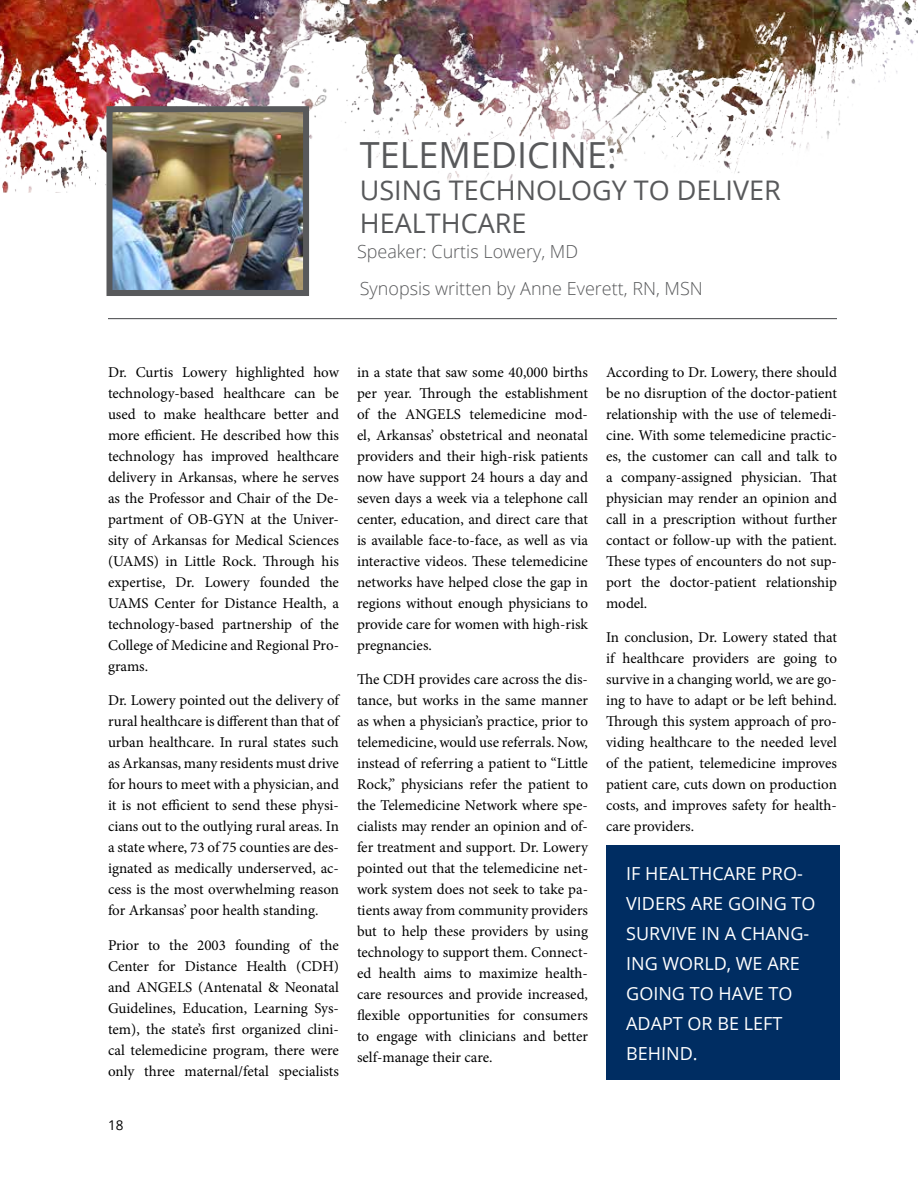
<style>
.page{position:relative;width:918px;height:1188px;background:#fff}
.page>*{position:absolute;margin:0;border:0;box-sizing:border-box;transform-origin:0 0}
.t1{font:36px "Open Sans";color:#58595b}
.t2{font:27px/32.4px "Open Sans";color:#58595b}
.t3{font:18px/30px "Open Sans";color:#fff}
.t4{font:300 18px/36.2px "Open Sans";color:#58595b}
.t5{font:15px/21px "Minion Pro";color:#000;text-align:justify}
.t6{font:13.5px "Open Sans";color:#000}
</style>
<div class="page">
<img style="left:0;top:0;width:918px;height:180px">
<hr style="left:108px;top:318px;width:729px;height:1px;background:#58595b">
<svg style="left:677px;top:178px;width:107px;height:2px"></svg>
<svg style="left:354px;top:136px;width:317px;height:46px"></svg>
<img style="left:113px;top:113px;width:189px;height:176px">
<div style="left:106px;top:106px;width:203px;height:190px;border:6px solid #58595b"></div>
<div style="left:606px;top:846px;width:234px;height:234px;background:#002d62"></div>
<h1 class="t1" style="left:360px;top:130px;width:258px">TELEMEDICINE:</h1>
<h2 class="t2" style="left:360px;top:174px;width:423px">USING TECHNOLOGY TO DELIVER<br>HEALTHCARE</h2>
<p class="t4" style="left:357px;top:233px;width:347px">Speaker: Curtis Lowery, MD<br>Synopsis written by Anne Everett, RN, MSN</p>
<p class="t5" style="left:108px;top:361px;width:233px">Dr. Curtis Lowery highlighted how technology-based healthcare can be used to make healthcare better and more efficient. He described how this technology has improved healthcare delivery in Arkansas, where he serves as the Professor and Chair of the De&shy;partment of OB-GYN at the Univer&shy;sity of Arkansas for Medical Sciences (UAMS) in Little Rock. Through his expertise, Dr. Lowery founded the UAMS Center for Distance Health, a technology-based partnership of the College of Medicine and Regional Pro&shy;grams.</p>
<p class="t5" style="left:108px;top:690px;width:234px">Dr. Lowery pointed out the delivery of rural healthcare is different than that of urban healthcare. In rural states such as Arkansas, many residents must drive for hours to meet with a physician, and it is not efficient to send these physi&shy;cians out to the outlying rural areas. In a state where, 73 of 75 counties are des&shy;ignated as medically underserved, ac&shy;cess is the most overwhelming reason for Arkansas’ poor health standing.</p>
<p class="t5" style="left:108px;top:934px;width:233px">Prior to the 2003 founding of the Center for Distance Health (CDH) and ANGELS (Antenatal &amp; Neonatal Guidelines, Education, Learning Sys&shy;tem), the state’s first organized clini&shy;cal telemedicine program, there were only three maternal/fetal specialists</p>
<p class="t6" style="left:108px;top:1116px;width:17px">18</p>
<p class="t5" style="left:357px;top:361px;width:233px">in a state that saw some 40,000 births per year. Through the establishment of the ANGELS telemedicine mod&shy;el, Arkansas’ obstetrical and neonatal providers and their high-risk patients now have support 24 hours a day and seven days a week via a telephone call center, education, and direct care that is available face-to-face, as well as via interactive videos. These telemedicine networks have helped close the gap in regions without enough physicians to provide care for women with high-risk pregnancies.</p>
<p class="t5" style="left:357px;top:669px;width:233px">The CDH provides care across the dis&shy;tance, but works in the same manner as when a physician’s practice, prior to telemedicine, would use referrals. Now, instead of referring a patient to “Little Rock,” physicians refer the patient to the Telemedicine Network where spe&shy;cialists may render an opinion and of&shy;fer treatment and support. Dr. Lowery pointed out that the telemedicine net&shy;work system does not seek to take pa&shy;tients away from community providers but to help these providers by using technology to support them. Connect&shy;ed health aims to maximize health&shy;care resources and provide increased, flexible opportunities for consumers to engage with clinicians and better self-manage their care.</p>
<p class="t5" style="left:606px;top:361px;width:233px">According to Dr. Lowery, there should be no disruption of the doctor-patient relationship with the use of telemedi&shy;cine. With some telemedicine practic&shy;es, the customer can call and talk to a company-assigned physician. That physician may render an opinion and call in a prescription without further contact or follow-up with the patient.<br>These types of encounters do not sup&shy;port the doctor-patient relationship model.</p>
<p class="t5" style="left:606px;top:627px;width:233px">In conclusion, Dr. Lowery stated that if healthcare providers are going to survive in a changing world, we are go&shy;ing to have to adapt or be left behind.<br>Through this system approach of pro&shy;viding healthcare to the needed level of the patient, telemedicine improves patient care, cuts down on production costs, and improves safety for health&shy;care providers.</p>
<p class="t3" style="left:626px;top:858px;width:191px">IF HEALTHCARE PRO-<br>VIDERS ARE GOING TO<br>SURVIVE IN A CHANG-<br>ING WORLD, WE ARE<br>GOING TO HAVE TO<br>ADAPT OR BE LEFT<br>BEHIND.</p>
</div>
